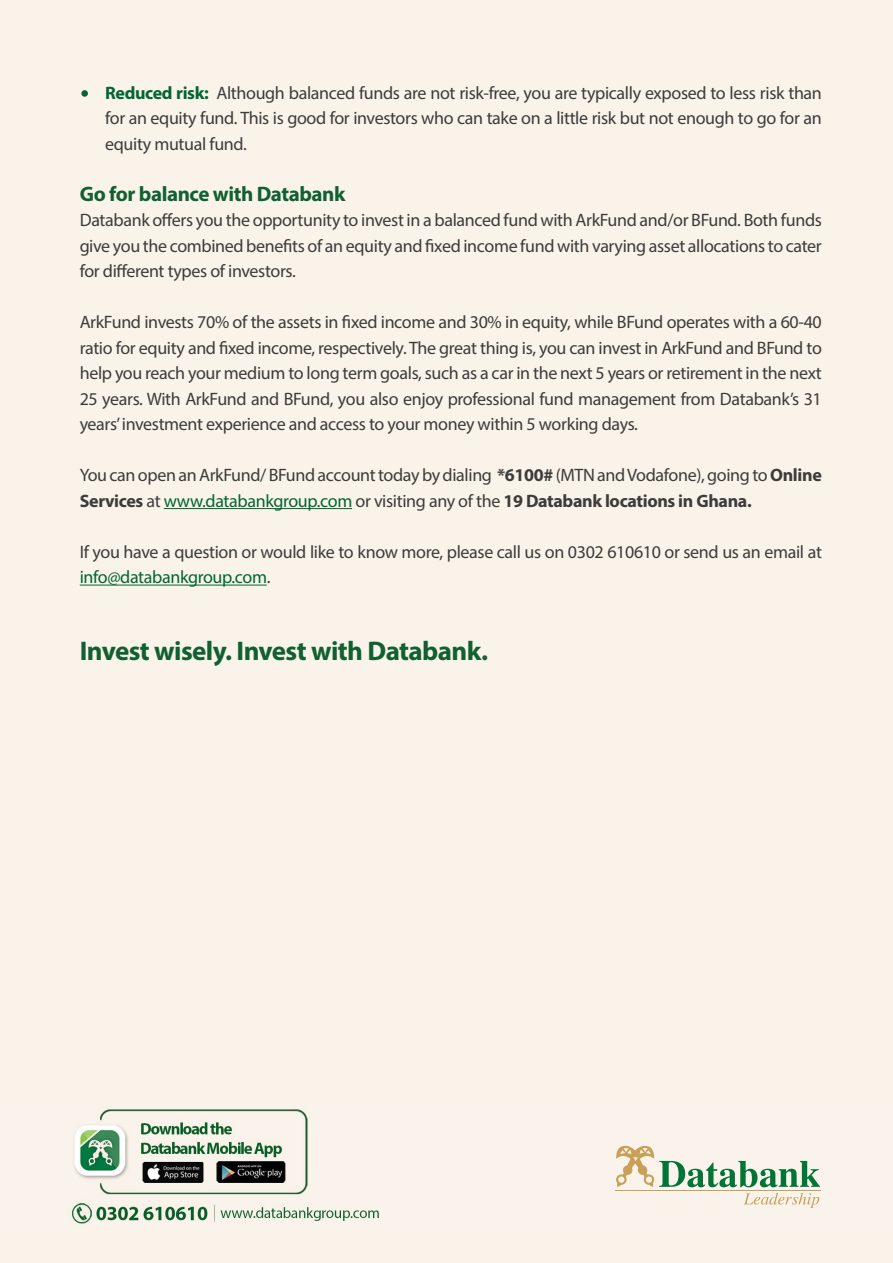
<style>
.page{position:relative;width:893px;height:1263px;background:#fff}
.page>*{position:absolute;margin:0;border:0;box-sizing:border-box;transform-origin:0 0}
.t1{font:700 27px "Myriad Pro";letter-spacing:-.02em;color:#106031}
.t2{font:700 21px "Myriad Pro";letter-spacing:-.02em;color:#106031}
.t3{font:18px/25.5px "Myriad Pro";letter-spacing:-.02em;color:#3c3c3b;text-align:justify}
.s1{font-weight:700;color:#063}
.s2{font-weight:700}
.s3{color:#063}
</style>
<div class="page">
<img style="left:0;top:1102px;width:893px;height:125px">
<svg style="left:616px;top:1146px;width:204px;height:41px;background:#c1d1b9"></svg>
<svg style="left:744px;top:1193px;width:75px;height:15px"></svg>
<hr style="left:616px;top:1190px;width:205px;height:1px;background:#c8a057">
<div style="left:81px;top:90px;width:7px;height:7px;background:#063;border-radius:50%"></div>
<hr style="left:164px;top:508px;width:188px;height:1px;background:#063">
<hr style="left:80px;top:585px;width:187px;height:1px;background:#063">
<p class="t3" style="left:105px;top:79px;width:718px"><span class="s1">Reduced risk:</span> Although balanced funds are not risk-free, you are typically exposed to less risk than for an equity fund. This is good for investors who can take on a little risk but not enough to go for an equity mutual fund.</p>
<p class="t2" style="left:80px;top:180px;width:267px">Go for balance with Databank</p>
<p class="t3" style="left:80px;top:207px;width:744px">Databank offers you the opportunity to invest in a balanced fund with ArkFund and/or BFund. Both funds give you the combined benefits of an equity and fixed income fund with varying asset allocations to cater for different types of investors.</p>
<p class="t3" style="left:80px;top:309px;width:744px">ArkFund invests 70% of the assets in fixed income and 30% in equity, while BFund operates with a 60-40 ratio for equity and fixed income, respectively. The great thing is, you can invest in ArkFund and BFund to help you reach your medium to long term goals, such as a car in the next 5 years or retirement in the next 25 years. With ArkFund and BFund, you also enjoy professional fund management from Databank’s 31 years’ investment experience and access to your money within 5 working days.</p>
<p class="t3" style="left:80px;top:462px;width:744px">You can open an ArkFund/ BFund account today by dialing <span class="s2">*6100#</span> (MTN and Vodafone), going to <span class="s2">Online<br>Services</span> at <span class="s3">www.databankgroup.com</span> or visiting any of the <span class="s2">19 Databank locations in Ghana.</span></p>
<p class="t3" style="left:80px;top:539px;width:744px">If you have a question or would like to know more, please call us on 0302 610610 or send us an email at <span class="s3">info@databankgroup.com</span>.</p>
<h1 class="t1" style="left:80px;top:633px;width:410px">Invest wisely. Invest with Databank.</h1>
</div>
